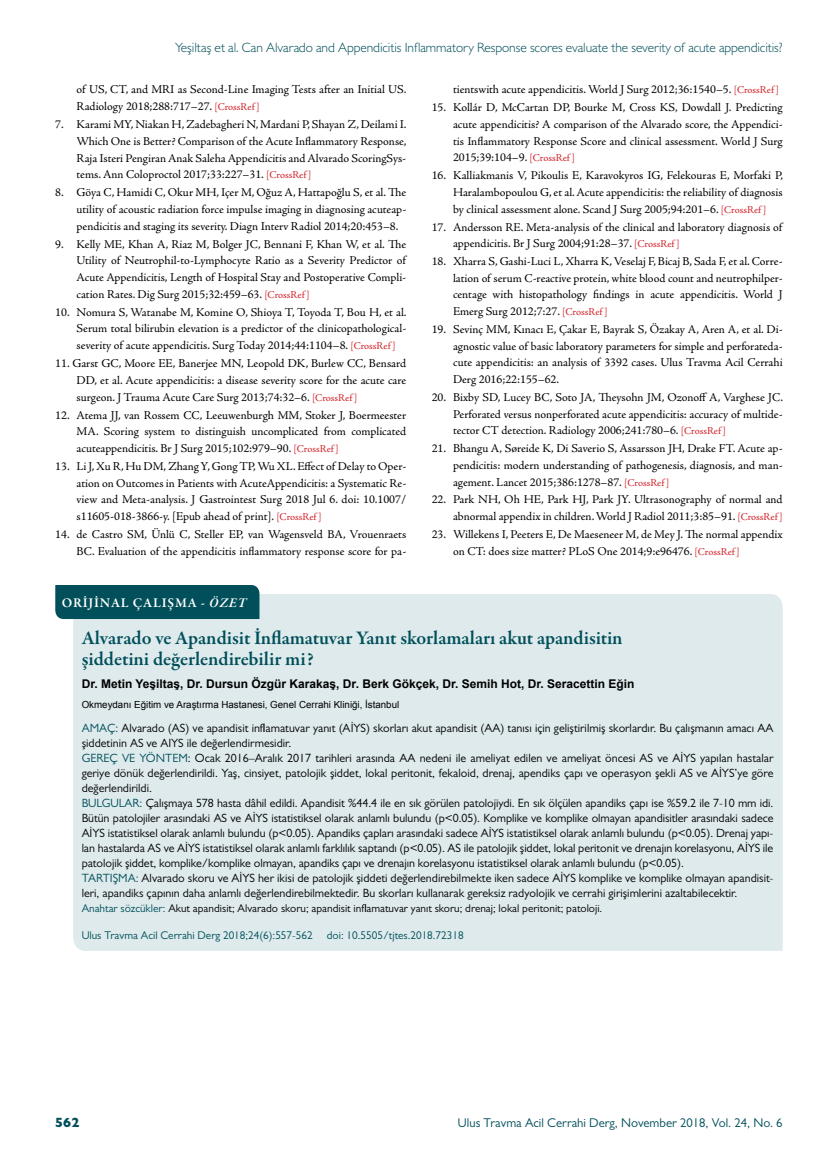
<style>
.page{position:relative;width:838px;height:1170px;background:#fff}
.page>*{position:absolute;margin:0;border:0;box-sizing:border-box;transform-origin:0 0}
.t1{font:600 19.5px/21px "Garamond Premr Pro";color:#004f5a}
.t2{font:300 13.5px "Gill Sans MT Pro";letter-spacing:-.005em;color:#004f5a}
.t3{font:600 13.5px "Garamond Premr Pro";letter-spacing:.055em;color:#fff}
.t4{font:800 13.5px "Gill Sans MT Pro";color:#004f5a}
.t5{font:12.75px "Gill Sans MT Pro";color:#004f5a}
.t6{font:12px/16.6px "Adobe Jenson Pro";color:#000;text-align:justify}
.t7{font:12px/15px "Gill Sans MT Pro";letter-spacing:-.005em;color:#000}
.t8{font:700 12px "Arial";color:#000}
.t9{font:11.25px "Gill Sans MT Pro";color:#000}
.t10{font:11.25px "Gill Sans MT Pro";color:#004f5a}
.t11{font:9.75px "Arial";color:#000}
.s1{font-size:10.5px;color:#d2232a}
.s2{font-style:italic}
.s3{color:#004f5a}
</style>
<div class="page">
<div style="left:73px;top:594px;width:709px;height:356px;background:#deeaec"></div>
<div style="left:55px;top:585px;width:204px;height:34px;background:#004f5a"></div>
<p class="t2" style="left:175px;top:39px;width:609px">Yeşiltaş et al. Can Alvarado and Appendicitis Inflammatory Response scores evaluate the severity of acute appendicitis?</p>
<p class="t6" style="left:77px;top:81px;width:331px">of US, CT, and MRI as Second-Line Imaging Tests after an Initial US.<br>Radiology 2018;288:717–27. <span class="s1">[CrossRef ]</span></p>
<p class="t6" style="left:77px;top:116px;width:331px;text-indent:-21px">7. Karami MY, Niakan H, Zadebagheri N, Mardani P, Shayan Z, Deilami I.<br>Which One is Better? Comparison of the Acute Inflammatory Response, Raja Isteri Pengiran Anak Saleha Appendicitis and Alvarado ScoringSys&shy;tems. Ann Coloproctol 2017;33:227–31. <span class="s1">[CrossRef ]</span></p>
<p class="t6" style="left:77px;top:184px;width:331px;text-indent:-21px">8. Göya C, Hamidi C, Okur MH, Içer M, Oğuz A, Hattapoğlu S, et al. The utility of acoustic radiation force impulse imaging in diagnosing acuteap&shy;pendicitis and staging its severity. Diagn Interv Radiol 2014;20:453–8.</p>
<p class="t6" style="left:77px;top:236px;width:331px;text-indent:-21px">9. Kelly ME, Khan A, Riaz M, Bolger JC, Bennani F, Khan W, et al. The Utility of Neutrophil-to-Lymphocyte Ratio as a Severity Predictor of Acute Appendicitis, Length of Hospital Stay and Postoperative Compli&shy;cation Rates. Dig Surg 2015;32:459–63. <span class="s1">[CrossRef ]</span></p>
<p class="t6" style="left:77px;top:304px;width:331px;text-indent:-21px">10. Nomura S, Watanabe M, Komine O, Shioya T, Toyoda T, Bou H, et al.<br>Serum total bilirubin elevation is a predictor of the clinicopathological&shy;severity of acute appendicitis. Surg Today 2014;44:1104–8. <span class="s1">[CrossRef ]</span></p>
<p class="t6" style="left:77px;top:355px;width:331px;text-indent:-21px">11. Garst GC, Moore EE, Banerjee MN, Leopold DK, Burlew CC, Bensard DD, et al. Acute appendicitis: a disease severity score for the acute care surgeon. J Trauma Acute Care Surg 2013;74:32–6. <span class="s1">[CrossRef ]</span></p>
<p class="t6" style="left:77px;top:406px;width:331px;text-indent:-21px">12. Atema JJ, van Rossem CC, Leeuwenburgh MM, Stoker J, Boermeester MA. Scoring system to distinguish uncomplicated from complicated acuteappendicitis. Br J Surg 2015;102:979–90. <span class="s1">[CrossRef ]</span></p>
<p class="t6" style="left:77px;top:458px;width:331px;text-indent:-21px">13. Li J, Xu R, Hu DM, Zhang Y, Gong TP, Wu XL. Effect of Delay to Oper&shy;ation on Outcomes in Patients with AcuteAppendicitis: a Systematic Re&shy;view and Meta-analysis. J Gastrointest Surg 2018 Jul 6. doi: 10.1007/ s11605-018-3866-y. [Epub ahead of print]. <span class="s1">[CrossRef ]</span></p>
<p class="t6" style="left:55px;top:526px;width:352px;text-align:right">14. de Castro SM, Ünlü C, Steller EP, van Wagensveld BA, Vrouenraets<br>BC. Evaluation of the appendicitis inflammatory response score for pa-</p>
<p class="t3" style="left:62px;top:594px;width:186px">ORİJİNAL ÇALIŞMA - <span class="s2">ÖZET</span></p>
<p class="t6" style="left:453px;top:81px;width:327px">tientswith acute appendicitis. World J Surg 2012;36:1540–5. <span class="s1">[CrossRef ]</span></p>
<p class="t6" style="left:453px;top:99px;width:331px;text-indent:-21px">15. Kollár D, McCartan DP, Bourke M, Cross KS, Dowdall J. Predicting acute appendicitis? A comparison of the Alvarado score, the Appendici&shy;tis Inflammatory Response Score and clinical assessment. World J Surg 2015;39:104–9. <span class="s1">[CrossRef ]</span></p>
<p class="t6" style="left:453px;top:167px;width:331px;text-indent:-21px">16. Kalliakmanis V, Pikoulis E, Karavokyros IG, Felekouras E, Morfaki P, Haralambopoulou G, et al. Acute appendicitis: the reliability of diagnosis by clinical assessment alone. Scand J Surg 2005;94:201–6. <span class="s1">[CrossRef ]</span></p>
<p class="t6" style="left:453px;top:219px;width:331px;text-indent:-21px">17. Andersson RE. Meta-analysis of the clinical and laboratory diagnosis of appendicitis. Br J Surg 2004;91:28–37. <span class="s1">[CrossRef ]</span></p>
<p class="t6" style="left:453px;top:253px;width:331px;text-indent:-21px">18. Xharra S, Gashi-Luci L, Xharra K, Veselaj F, Bicaj B, Sada F, et al. Corre&shy;lation of serum C-reactive protein, white blood count and neutrophilper&shy;centage with histopathology findings in acute appendicitis. World J Emerg Surg 2012;7:27. <span class="s1">[CrossRef ]</span></p>
<p class="t6" style="left:453px;top:321px;width:331px;text-indent:-21px">19. Sevinç MM, Kınacı E, Çakar E, Bayrak S, Özakay A, Aren A, et al. Di&shy;agnostic value of basic laboratory parameters for simple and perforateda&shy;cute appendicitis: an analysis of 3392 cases. Ulus Travma Acil Cerrahi Derg 2016;22:155–62.</p>
<p class="t6" style="left:453px;top:389px;width:331px;text-indent:-21px">20. Bixby SD, Lucey BC, Soto JA, Theysohn JM, Ozonoff A, Varghese JC.<br>Perforated versus nonperforated acute appendicitis: accuracy of multide&shy;tector CT detection. Radiology 2006;241:780–6. <span class="s1">[CrossRef ]</span></p>
<p class="t6" style="left:453px;top:440px;width:331px;text-indent:-21px">21. Bhangu A, Søreide K, Di Saverio S, Assarsson JH, Drake FT. Acute ap&shy;pendicitis: modern understanding of pathogenesis, diagnosis, and man&shy;agement. Lancet 2015;386:1278–87. <span class="s1">[CrossRef ]</span></p>
<p class="t6" style="left:432px;top:491px;width:352px;text-align:right">22. Park NH, Oh HE, Park HJ, Park JY. Ultrasonography of normal and abnormal appendix in children. World J Radiol 2011;3:85–91. <span class="s1">[CrossRef ]</span></p>
<p class="t6" style="left:453px;top:526px;width:331px;text-indent:-21px">23. Willekens I, Peeters E, De Maeseneer M, de Mey J. The normal appendix on CT: does size matter? PLoS One 2014;9:e96476. <span class="s1">[CrossRef ]</span></p>
<h1 class="t1" style="left:82px;top:627px;width:542px">Alvarado ve Apandisit İnflamatuvar Yanıt skorlamaları akut apandisitin şiddetini değerlendirebilir mi?</h1>
<p class="t8" style="left:82px;top:675px;width:554px">Dr. Metin Yeşiltaş, Dr. Dursun Özgür Karakaş, Dr. Berk Gökçek, Dr. Semih Hot, Dr. Seracettin Eğin</p>
<p class="t11" style="left:82px;top:698px;width:319px">Okmeydanı Eğitim ve Araştırma Hastanesi, Genel Cerrahi Kliniği, İstanbul</p>
<p class="t7" style="left:82px;top:720px;width:693px"><span class="s3">AMAÇ:</span> Alvarado (AS) ve apandisit inflamatuvar yanıt (AİYS) skorları akut apandisit (AA) tanısı için geliştirilmiş skorlardır. Bu çalışmanın amacı AA şiddetinin AS ve AIYS ile değerlendirmesidir.<br><span class="s3">GEREÇ VE YÖNTEM</span>: Ocak 2016–Aralık 2017 tarihleri arasında AA nedeni ile ameliyat edilen ve ameliyat öncesi AS ve AİYS yapılan hastalar geriye dönük değerlendirildi. Yaş, cinsiyet, patolojik şiddet, lokal peritonit, fekaloid, drenaj, apendiks çapı ve operasyon şekli AS ve AİYS’ye göre değerlendirildi.<br><span class="s3">BULGULAR:</span> Çalışmaya 578 hasta dâhil edildi. Apandisit %44.4 ile en sık görülen patolojiydi. En sık ölçülen apandiks çapı ise %59.2 ile 7-10 mm idi.<br>Bütün patolojiler arasındaki AS ve AİYS istatistiksel olarak anlamlı bulundu (p&lt;0.05). Komplike ve komplike olmayan apandisitler arasındaki sadece AİYS istatistiksel olarak anlamlı bulundu (p&lt;0.05). Apandiks çapları arasındaki sadece AİYS istatistiksel olarak anlamlı bulundu (p&lt;0.05). Drenaj yapı&shy;lan hastalarda AS ve AİYS istatistiksel olarak anlamlı farklılık saptandı (p&lt;0.05). AS ile patolojik şiddet, lokal peritonit ve drenajın korelasyonu, AİYS ile patolojik şiddet, komplike/komplike olmayan, apandiks çapı ve drenajın korelasyonu istatistiksel olarak anlamlı bulundu (p&lt;0.05).<br><span class="s3">TARTIŞMA:</span> Alvarado skoru ve AİYS her ikisi de patolojik şiddeti değerlendirebilmekte iken sadece AİYS komplike ve komplike olmayan apandisit&shy;leri, apandiks çapının daha anlamlı değerlendirebilmektedir. Bu skorları kullanarak gereksiz radyolojik ve cerrahi girişimlerini azaltabilecektir.</p>
<p class="t9" style="left:82px;top:901px;width:522px"><span class="s3">Anahtar sözcükler:</span> Akut apandisit; Alvarado skoru; apandisit inflamatuvar yanıt skoru; drenaj; lokal peritonit; patoloji.</p>
<p class="t10" style="left:82px;top:928px;width:232px">Ulus Travma Acil Cerrahi Derg 2018;24(6):557-562</p>
<p class="t10" style="left:327px;top:928px;width:138px">doi: 10.5505/tjtes.2018.72318</p>
<p class="t4" style="left:55px;top:1114px;width:26px">562</p>
<p class="t5" style="left:458px;top:1115px;width:326px">Ulus Travma Acil Cerrahi Derg, November 2018, Vol. 24, No. 6</p>
</div>
